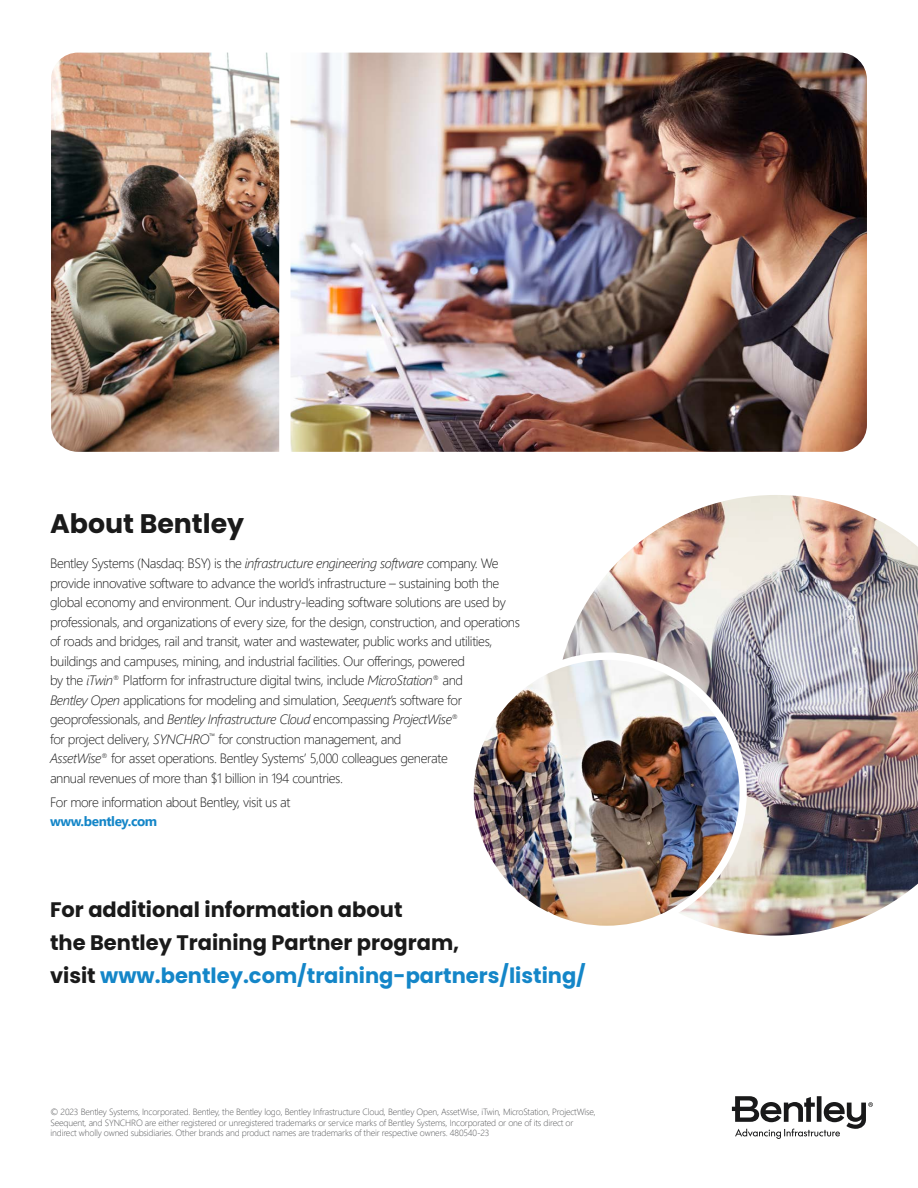
<style>
.page{position:relative;width:918px;height:1188px;background:#fff}
.page>*{position:absolute;margin:0;border:0;box-sizing:border-box;transform-origin:0 0}
.S__Body_Sub-Heads{font:700 26.85px "Poppins";color:#1a1a1a}
.S__Body_copy{font:700 21px/33px "Poppins";color:#1a1a1a}
.S__Body_Sub-Heads-2{font:300 13.5px/19.5px "Segoe UI";letter-spacing:-.03em;color:#1a1a1a}
.Body_Copy{font:300 13.5px/19.5px "Segoe UI";letter-spacing:-.03em;color:#1a1a1a}
.S__Body_copy-2{font:300 9px/10.8px "Segoe UI";letter-spacing:-.02em;color:#58595b}
.s1{font-style:italic}
.s2{font-weight:700;color:#1486c8}
.s3{color:#1486c8}
</style>
<div class="page">
<img style="left:51px;top:53px;width:228px;height:399px">
<img style="left:291px;top:53px;width:576px;height:399px">
<img style="left:563px;top:495px;width:355px;height:441px">
<div style="left:467px;top:652px;width:280px;height:280px;background:#fff;border-radius:50%"></div>
<img style="left:474px;top:660px;width:266px;height:266px;border-radius:133px">
<svg style="left:732px;top:1096px;width:141px;height:43px"></svg>
<p class="S__Body_Sub-Heads" style="left:50px;top:508px;width:196px">About Bentley</p>
<p class="S__Body_Sub-Heads-2" style="left:50px;top:552px;width:471px">Bentley Systems (Nasdaq: BSY) is the <span class="s1">infrastructure engineering software</span> company. We provide innovative software to advance the world’s infrastructure – sustaining both the global economy and environment. Our industry-leading software solutions are used by professionals, and organizations of every size, for the design, construction, and operations of roads and bridges, rail and transit, water and wastewater, public works and utilities, buildings and campuses, mining, and industrial facilities. Our offerings, powered<br>by the <span class="s1">iTwin</span><sup>®</sup> Platform for infrastructure digital twins, include <span class="s1">MicroStation</span><sup>®</sup> and<br><span class="s1">Bentley Open</span> applications for modeling and simulation, <span class="s1">Seequent</span>’s software for geoprofessionals, and <span class="s1">Bentley Infrastructure Cloud</span> encompassing <span class="s1">ProjectWise</span><sup>®<br></sup>for project delivery, <span class="s1">SYNCHRO</span><sup>™</sup> for construction management, and<br><span class="s1">AssetWise</span><sup>®</sup> for asset operations. Bentley Systems’ 5,000 colleagues generate<br>annual revenues of more than $1 billion in 194 countries.</p>
<p class="Body_Copy" style="left:50px;top:791px;width:242px">For more information about Bentley, visit us at <span class="s2">www.bentley.com</span></p>
<p class="S__Body_copy" style="left:50px;top:893px;width:537px">For additional information about<br>the Bentley Training Partner program,<br>visit <span class="s3">www.bentley.com/training-partners/listing/</span></p>
<p class="S__Body_copy-2" style="left:51px;top:1105px;width:547px">© 2023 Bentley Systems, Incorporated. Bentley, the Bentley logo, Bentley Infrastructure Cloud, Bentley Open, AssetWise, iTwin, MicroStation, ProjectWise,<br>Seequent, and SYNCHRO are either registered or unregistered trademarks or service marks of Bentley Systems, Incorporated or one of its direct or indirect wholly owned subsidiaries. Other brands and product names are trademarks of their respective owners. 480540-23</p>
</div>
